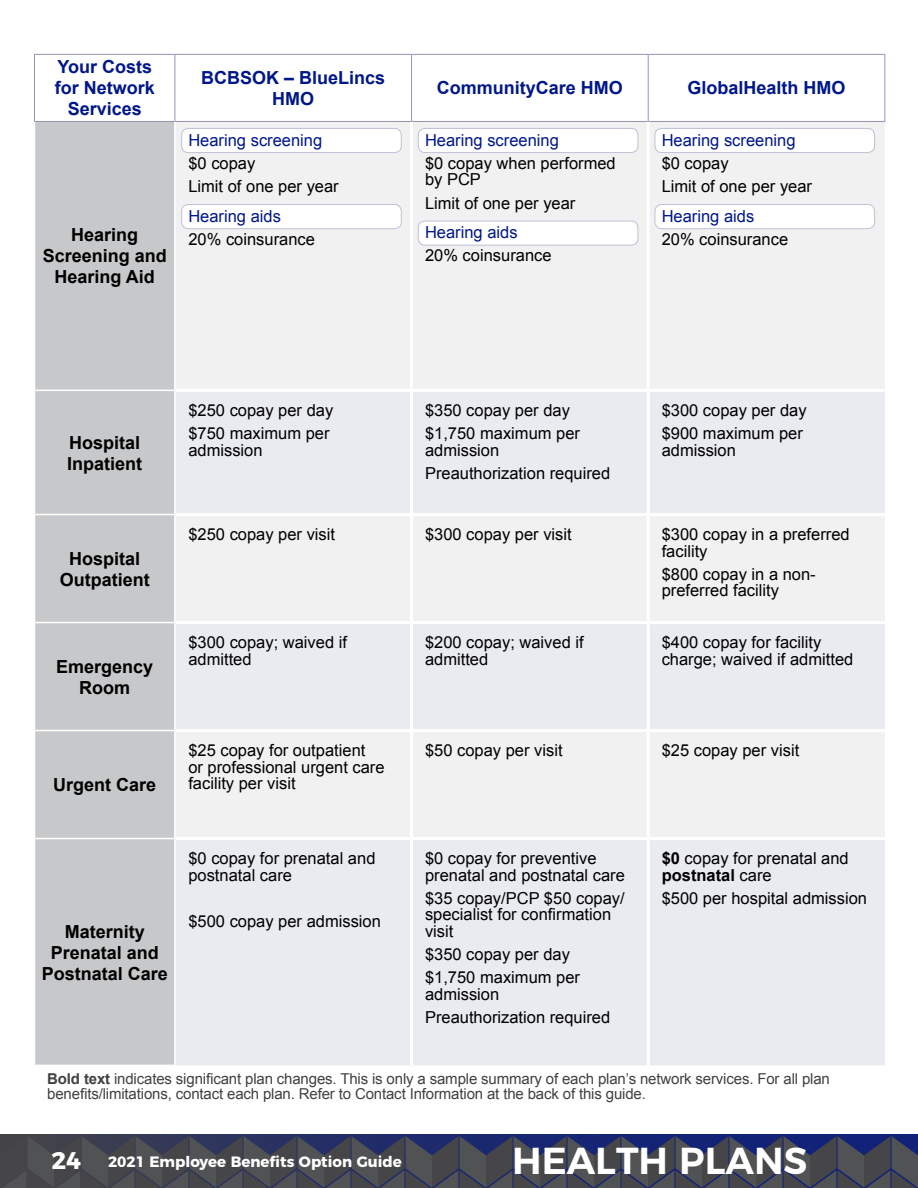
<style>
.page{position:relative;width:918px;height:1188px;background:#fff}
.page>*{position:absolute;margin:0;border:0;box-sizing:border-box;transform-origin:0 0}
.t1{font:600 37.5px "Montserrat";color:#fff}
._32-GRID-side_heade{font:700 18px/21px "Arial";color:#000;text-align:center}
._31-GRID-top_header{font:700 18px/21px "Arial";color:#001789;text-align:center}
._34-GRID-normal_tex{font:16.5px/16.5px "Arial";color:#000}
._33-GRID-subhead{font:16.5px "Arial";color:#001789}
._35-GRID-footnotes{font:15px/15px "Arial";letter-spacing:-.01em;color:#414042}
.t2{font:700 15px "Montserrat";color:#fff}
.s1{font-weight:700}
.s2{font-size:24px}
</style>
<div class="page">
<svg style="left:0;top:1134px;width:918px;height:2px;background:#212c68"></svg>
<svg style="left:0;top:1136px;width:918px;height:52px;background:#414453"></svg>
<div style="left:35px;top:122px;width:139px;height:943px;background:#c7c8ca"></div>
<div style="left:176px;top:122px;width:709px;height:267px;background:#f1f1f2"></div>
<div style="left:176px;top:392px;width:709px;height:673px;background:#e9ebf0"></div>
<hr style="left:34px;top:54px;width:141px;height:1px;background:#9196b7">
<hr style="left:34px;top:55px;width:1px;height:66px;background:#9196b7">
<hr style="left:175px;top:54px;width:237px;height:1px;background:#9196b7">
<hr style="left:175px;top:55px;width:1px;height:66px;background:#9196b7">
<hr style="left:412px;top:54px;width:236px;height:1px;background:#9196b7">
<hr style="left:411px;top:55px;width:1px;height:66px;background:#9196b7">
<hr style="left:648px;top:54px;width:237px;height:1px;background:#9196b7">
<hr style="left:648px;top:55px;width:1px;height:66px;background:#9196b7">
<hr style="left:884px;top:55px;width:1px;height:66px;background:#9196b7">
<hr style="left:34px;top:121px;width:141px;height:1px;background:#9196b7">
<hr style="left:175px;top:121px;width:237px;height:1px;background:#9196b7">
<hr style="left:412px;top:121px;width:236px;height:1px;background:#9196b7">
<hr style="left:648px;top:121px;width:237px;height:1px;background:#9196b7">
<hr style="left:35px;top:390px;width:141px;height:1px;background:#fff">
<hr style="left:35px;top:514px;width:141px;height:1px;background:#fff">
<hr style="left:35px;top:622px;width:141px;height:1px;background:#fff">
<hr style="left:35px;top:730px;width:141px;height:1px;background:#fff">
<hr style="left:35px;top:838px;width:141px;height:1px;background:#fff">
<hr style="left:410px;top:122px;width:3px;height:267px;background:#fff">
<hr style="left:647px;top:122px;width:3px;height:267px;background:#fff">
<hr style="left:410px;top:392px;width:3px;height:121px;background:#fff">
<hr style="left:647px;top:392px;width:3px;height:121px;background:#fff">
<hr style="left:176px;top:513px;width:236px;height:3px;background:#fff">
<hr style="left:412px;top:513px;width:236px;height:3px;background:#fff">
<hr style="left:410px;top:516px;width:3px;height:105px;background:#fff">
<hr style="left:648px;top:513px;width:237px;height:3px;background:#fff">
<hr style="left:647px;top:516px;width:3px;height:105px;background:#fff">
<hr style="left:176px;top:621px;width:236px;height:3px;background:#fff">
<hr style="left:412px;top:621px;width:236px;height:3px;background:#fff">
<hr style="left:410px;top:624px;width:3px;height:105px;background:#fff">
<hr style="left:648px;top:621px;width:237px;height:3px;background:#fff">
<hr style="left:647px;top:624px;width:3px;height:105px;background:#fff">
<hr style="left:176px;top:729px;width:236px;height:3px;background:#fff">
<hr style="left:412px;top:729px;width:236px;height:3px;background:#fff">
<hr style="left:410px;top:732px;width:3px;height:105px;background:#fff">
<hr style="left:648px;top:729px;width:237px;height:3px;background:#fff">
<hr style="left:647px;top:732px;width:3px;height:105px;background:#fff">
<hr style="left:176px;top:837px;width:236px;height:3px;background:#fff">
<hr style="left:412px;top:837px;width:236px;height:3px;background:#fff">
<hr style="left:410px;top:840px;width:3px;height:225px;background:#fff">
<hr style="left:648px;top:837px;width:237px;height:3px;background:#fff">
<hr style="left:647px;top:840px;width:3px;height:225px;background:#fff">
<div style="left:182px;top:128px;width:219px;height:25px;background:#fff;border-radius:7px"></div>
<div style="left:181px;top:128px;width:221px;height:25px;border:1px solid #bfc2d3;border-radius:7px"></div>
<div style="left:182px;top:205px;width:219px;height:24px;background:#fff;border-radius:7px"></div>
<div style="left:181px;top:204px;width:221px;height:25px;border:1px solid #bfc2d3;border-radius:7px"></div>
<div style="left:418px;top:128px;width:220px;height:25px;background:#fff;border-radius:7px"></div>
<div style="left:418px;top:128px;width:220px;height:25px;border:1px solid #bfc2d3;border-radius:7px"></div>
<div style="left:418px;top:221px;width:220px;height:24px;background:#fff;border-radius:7px"></div>
<div style="left:418px;top:221px;width:220px;height:25px;border:1px solid #bfc2d3;border-radius:7px"></div>
<div style="left:655px;top:128px;width:220px;height:25px;background:#fff;border-radius:7px"></div>
<div style="left:655px;top:128px;width:220px;height:25px;border:1px solid #bfc2d3;border-radius:7px"></div>
<div style="left:655px;top:205px;width:220px;height:24px;background:#fff;border-radius:7px"></div>
<div style="left:655px;top:204px;width:220px;height:25px;border:1px solid #bfc2d3;border-radius:7px"></div>
<p class="_31-GRID-top_header" style="left:55px;top:57px;width:102px">Your Costs for Network<br>Services</p>
<p class="_31-GRID-top_header" style="left:201px;top:68px;width:186px">BCBSOK – BlueLincs<br>HMO</p>
<p class="_31-GRID-top_header" style="left:437px;top:78px;width:188px">CommunityCare HMO</p>
<p class="_31-GRID-top_header" style="left:688px;top:78px;width:160px">GlobalHealth HMO</p>
<p class="_32-GRID-side_heade" style="left:43px;top:225px;width:126px">Hearing<br>Screening and<br>Hearing Aid</p>
<p class="_33-GRID-subhead" style="left:188px;top:129px;width:135px">Hearing screening</p>
<p class="_34-GRID-normal_tex" style="left:188px;top:155px;width:68px">$0 copay</p>
<p class="_34-GRID-normal_tex" style="left:188px;top:178px;width:152px">Limit of one per year</p>
<p class="_33-GRID-subhead" style="left:188px;top:205px;width:94px">Hearing aids</p>
<p class="_34-GRID-normal_tex" style="left:188px;top:231px;width:128px">20% coinsurance</p>
<p class="_33-GRID-subhead" style="left:425px;top:129px;width:135px">Hearing screening</p>
<p class="_34-GRID-normal_tex" style="left:425px;top:155px;width:192px">$0 copay when performed by PCP</p>
<p class="_34-GRID-normal_tex" style="left:425px;top:195px;width:152px">Limit of one per year</p>
<p class="_33-GRID-subhead" style="left:425px;top:222px;width:94px">Hearing aids</p>
<p class="_34-GRID-normal_tex" style="left:425px;top:248px;width:128px">20% coinsurance</p>
<p class="_33-GRID-subhead" style="left:662px;top:129px;width:135px">Hearing screening</p>
<p class="_34-GRID-normal_tex" style="left:662px;top:155px;width:68px">$0 copay</p>
<p class="_34-GRID-normal_tex" style="left:662px;top:178px;width:152px">Limit of one per year</p>
<p class="_33-GRID-subhead" style="left:662px;top:205px;width:94px">Hearing aids</p>
<p class="_34-GRID-normal_tex" style="left:662px;top:231px;width:128px">20% coinsurance</p>
<p class="_32-GRID-side_heade" style="left:67px;top:432px;width:77px;text-align:left">Hospital<br>Inpatient</p>
<p class="_32-GRID-side_heade" style="left:60px;top:548px;width:92px">Hospital<br>Outpatient</p>
<p class="_32-GRID-side_heade" style="left:56px;top:656px;width:99px">Emergency<br>Room</p>
<p class="_32-GRID-side_heade" style="left:53px;top:775px;width:105px">Urgent Care</p>
<p class="_34-GRID-normal_tex" style="left:188px;top:402px;width:146px">$250 copay per day</p>
<p class="_34-GRID-normal_tex" style="left:188px;top:425px;width:143px">$750 maximum per admission</p>
<p class="_34-GRID-normal_tex" style="left:425px;top:402px;width:146px">$350 copay per day</p>
<p class="_34-GRID-normal_tex" style="left:425px;top:425px;width:156px">$1,750 maximum per admission</p>
<p class="_34-GRID-normal_tex" style="left:425px;top:465px;width:187px">Preauthorization required</p>
<p class="_34-GRID-normal_tex" style="left:662px;top:402px;width:146px">$300 copay per day</p>
<p class="_34-GRID-normal_tex" style="left:662px;top:425px;width:143px">$900 maximum per admission</p>
<p class="_34-GRID-normal_tex" style="left:188px;top:526px;width:148px">$250 copay per visit</p>
<p class="_34-GRID-normal_tex" style="left:425px;top:526px;width:148px">$300 copay per visit</p>
<p class="_34-GRID-normal_tex" style="left:662px;top:526px;width:190px">$300 copay in a preferred facility</p>
<p class="_34-GRID-normal_tex" style="left:662px;top:566px;width:156px">$800 copay in a non&shy;preferred facility</p>
<p class="_34-GRID-normal_tex" style="left:188px;top:634px;width:160px">$300 copay; waived if admitted</p>
<p class="_34-GRID-normal_tex" style="left:425px;top:634px;width:160px">$200 copay; waived if admitted</p>
<p class="_34-GRID-normal_tex" style="left:662px;top:634px;width:193px">$400 copay for facility charge; waived if admitted</p>
<p class="_34-GRID-normal_tex" style="left:188px;top:742px;width:198px">$25 copay for outpatient<br>or professional urgent care facility per visit</p>
<p class="_34-GRID-normal_tex" style="left:425px;top:742px;width:139px">$50 copay per visit</p>
<p class="_34-GRID-normal_tex" style="left:662px;top:742px;width:139px">$25 copay per visit</p>
<p class="_32-GRID-side_heade" style="left:42px;top:921px;width:128px">Maternity<br>Prenatal and<br>Postnatal Care</p>
<p class="_34-GRID-normal_tex" style="left:188px;top:850px;width:189px">$0 copay for prenatal and postnatal care</p>
<p class="_34-GRID-normal_tex" style="left:188px;top:913px;width:194px">$500 copay per admission</p>
<p class="_34-GRID-normal_tex" style="left:425px;top:850px;width:201px">$0 copay for preventive prenatal and postnatal care</p>
<p class="_34-GRID-normal_tex" style="left:425px;top:890px;width:201px">$35 copay/PCP $50 copay/ specialist for confirmation visit</p>
<p class="_34-GRID-normal_tex" style="left:425px;top:946px;width:146px">$350 copay per day</p>
<p class="_34-GRID-normal_tex" style="left:425px;top:969px;width:156px">$1,750 maximum per admission</p>
<p class="_34-GRID-normal_tex" style="left:425px;top:1009px;width:187px">Preauthorization required</p>
<p class="_34-GRID-normal_tex" style="left:662px;top:850px;width:189px"><span class="s1">$0</span> copay for prenatal and <span class="s1">postnatal</span> care</p>
<p class="_34-GRID-normal_tex" style="left:662px;top:890px;width:207px">$500 per hospital admission</p>
<p class="_35-GRID-footnotes" style="left:47px;top:1071px;width:784px"><span class="s1">Bold text</span> indicates significant plan changes. This is only a sample summary of each plan’s network services. For all plan benefits/limitations, contact each plan. Refer to Contact Information at the back of this guide.</p>
<p class="t2" style="left:51px;top:1149px;width:352px"><span class="s2">24</span> 2021 Employee Benefits Option Guide</p>
<p class="t1" style="left:512px;top:1130px;width:297px">HEALTH PLANS</p>
</div>
